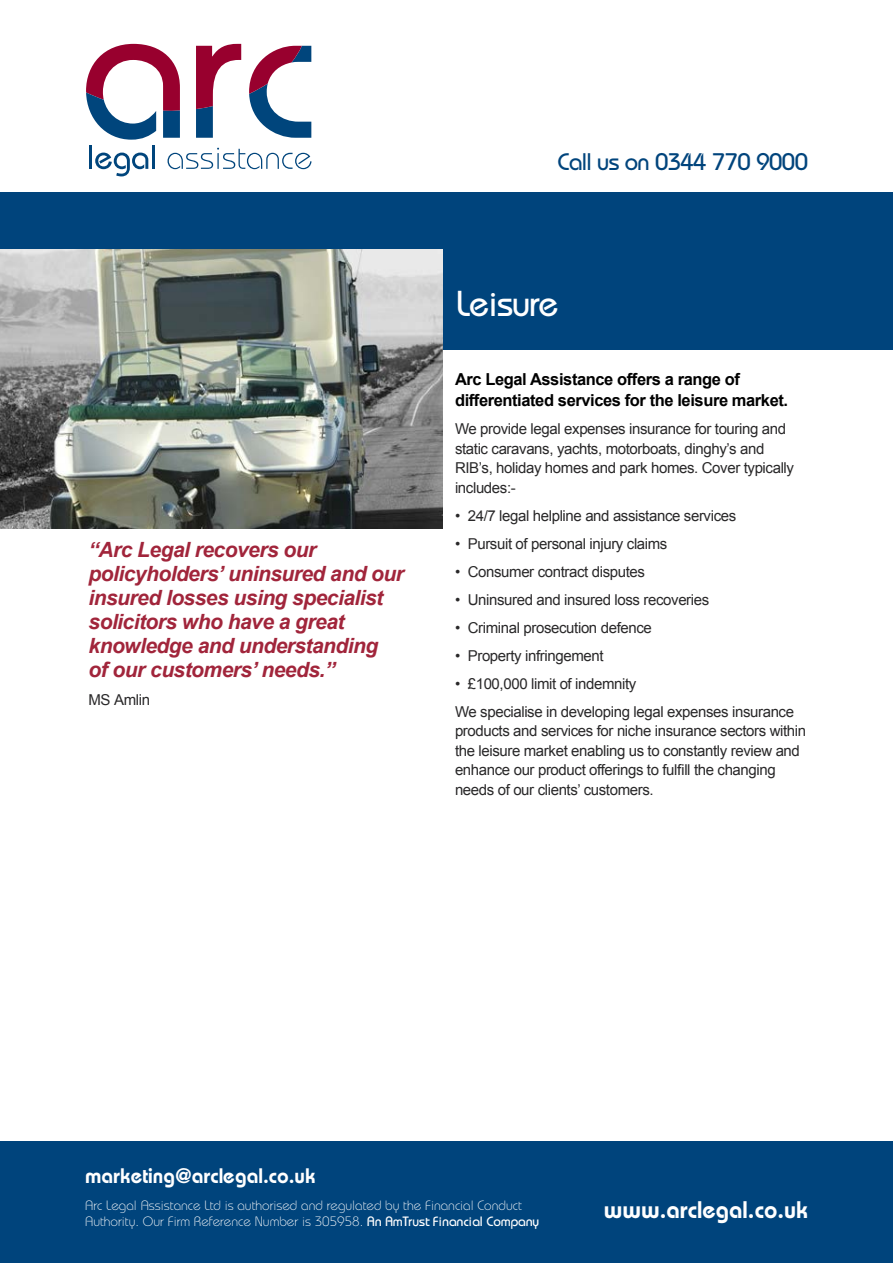
<style>
.page{position:relative;width:893px;height:1263px;background:#fff}
.page>*{position:absolute;margin:0;border:0;box-sizing:border-box;transform-origin:0 0}
.t1{font:500 36px "Bauhaus";letter-spacing:-.025em;color:#fff}
.t2{font:500 24px "Bauhaus";letter-spacing:-.025em;color:#00447c}
.t3{font:600 24px "Bauhaus";color:#fff}
.t4{font:italic 700 21px/24px "Arial";letter-spacing:-.025em;color:#a1253b}
.t5{font:600 21px "Bauhaus";color:#fff}
.t6{font:700 16.5px/21px "Arial";letter-spacing:-.025em;color:#000}
.t7{font:15px/19.5px "Arial";letter-spacing:-.025em;color:#292829}
.t8{font:300 13.5px/16.2px "Bauhaus";color:#fff}
.s1{font-weight:400}
</style>
<div class="page">
<div style="left:0;top:193px;width:893px;height:157px;background:#00447c"></div>
<div style="left:0;top:1141px;width:893px;height:122px;background:#00447c"></div>
<svg style="left:196px;top:44px;width:45px;height:94px"></svg>
<svg style="left:249px;top:46px;width:62px;height:92px"></svg>
<hr style="left:89px;top:146px;width:3px;height:23px;background:#00457c">
<svg style="left:95px;top:153px;width:53px;height:23px"></svg>
<hr style="left:152px;top:146px;width:3px;height:23px;background:#00457c">
<svg style="left:168px;top:148px;width:143px;height:21px"></svg>
<svg style="left:86px;top:43px;width:94px;height:97px"></svg>
<img style="left:0;top:250px;width:442px;height:278px">
<h2 class="t2" style="left:558px;top:148px;width:252px">Call us on 0344 770 9000</h2>
<h3 class="t4" style="left:89px;top:538px;width:317px">“Arc Legal recovers our policyholders’ uninsured and our insured losses using specialist solicitors who have a great knowledge and understanding<br>of our customers’ needs.”</h3>
<p class="t7" style="left:89px;top:690px;width:63px">MS Amlin</p>
<h1 class="t1" style="left:456px;top:282px;width:104px">Leisure</h1>
<p class="t6" style="left:455px;top:369px;width:335px">Arc Legal Assistance offers a range of differentiated services for the leisure market.</p>
<p class="t7" style="left:455px;top:419px;width:341px">We provide legal expenses insurance for touring and static caravans, yachts, motorboats, dinghy’s and RIB’s, holiday homes and park homes. Cover typically includes:-</p>
<p class="t7" style="left:455px;top:506px;width:283px">• 24/7 legal helpline and assistance services</p>
<p class="t7" style="left:455px;top:534px;width:214px">• Pursuit of personal injury claims</p>
<p class="t7" style="left:455px;top:562px;width:192px">• Consumer contract disputes</p>
<p class="t7" style="left:455px;top:590px;width:256px">• Uninsured and insured loss recoveries</p>
<p class="t7" style="left:455px;top:618px;width:198px">• Criminal prosecution defence</p>
<p class="t7" style="left:455px;top:646px;width:150px">• Property infringement</p>
<p class="t7" style="left:455px;top:669px;width:341px;line-height:28px">• £100,000 limit of indemnity<br>We specialise in developing legal expenses insurance</p>
<p class="t7" style="left:455px;top:721px;width:353px">products and services for niche insurance sectors within the leisure market enabling us to constantly review and enhance our product offerings to fulfill the changing needs of our clients’ customers.</p>
<h3 class="t5" style="left:85px;top:1163px;width:232px">marketing@arclegal.co.uk</h3>
<p class="t8" style="left:85px;top:1197px;width:456px">Arc Legal Assistance Ltd is authorised and regulated by the Financial Conduct<br>Authority. Our Firm Reference Number is 305958. <span class="s1">An AmTrust Financial Company</span></p>
<h2 class="t3" style="left:604px;top:1195px;width:206px">www.arclegal.co.uk</h2>
</div>
